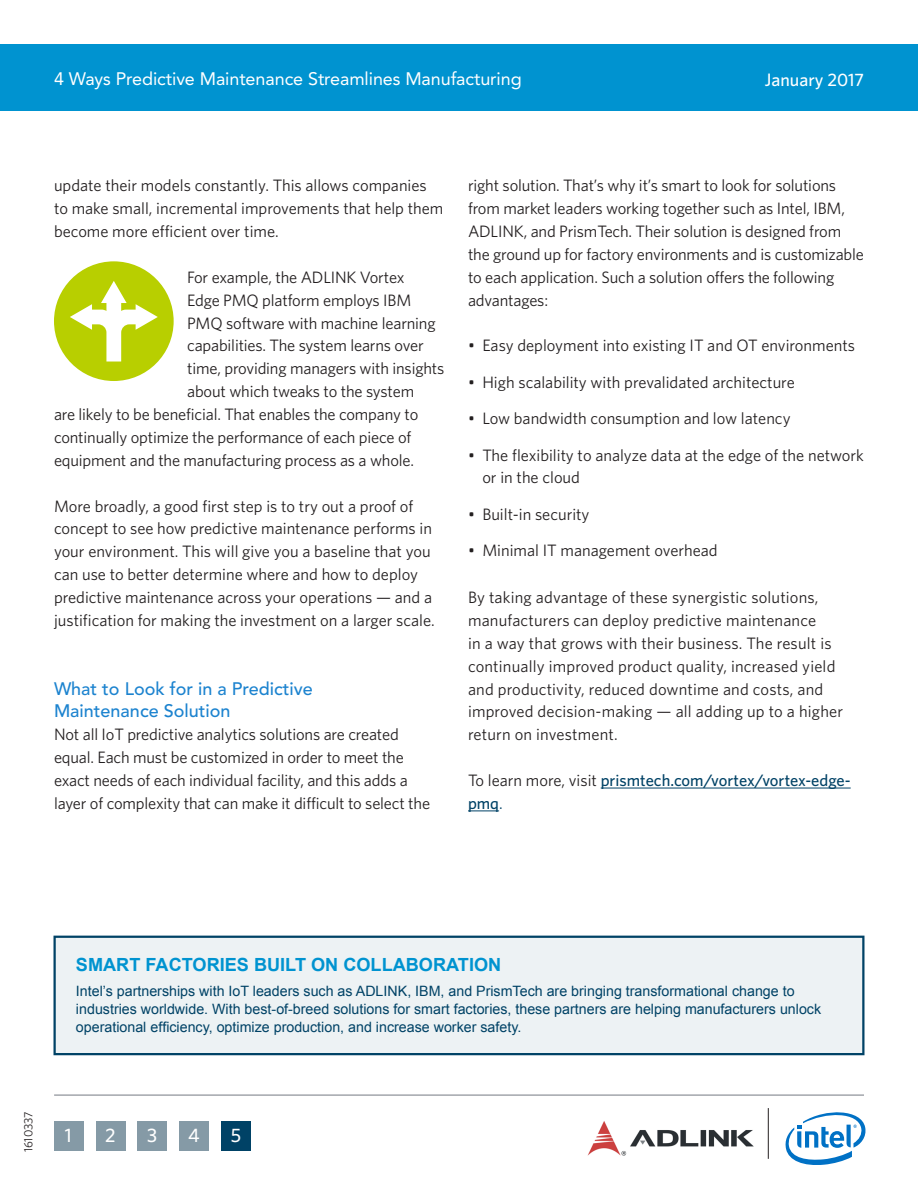
<style>
.page{position:relative;width:918px;height:1188px;background:#fff}
.page>*{position:absolute;margin:0;border:0;box-sizing:border-box;transform-origin:0 0}
.Body{font:500 19.5px "Whitney";color:#fff}
.About{font:700 18.15px "Arial";color:#0093d0}
.t1{font:18px "Avenir LT Std";letter-spacing:-.005em;color:#fff}
.SUBHED_New{font:500 18px/22.8px "Avenir LT Std";color:#1c83cf}
.t2{font:500 18px "Whitney";color:#fff}
.Body-2{font:16.5px/22.8px "Whitney";letter-spacing:-.01em;color:#231f20}
.Body-3{font:16.5px/22.8px "Whitney";letter-spacing:.01em;color:#231f20}
.About_body{font:500 16.5px/22.8px "Whitney";color:#004266}
.About_body-2{font:14.25px/18px "Arial";color:#004266}
.t3{font:12px "Whitney";letter-spacing:-.005em;color:#231f20}
.s1{font-weight:400;color:#231f20}
.s2{font-weight:400}
</style>
<div class="page">
<hr style="left:601px;top:788px;width:250px;height:1px;background:#004266">
<hr style="left:468px;top:811px;width:31px;height:1px;background:#004266">
<hr style="left:54px;top:1094px;width:810px;height:2px;background:#a3a6ac">
<div style="left:54px;top:1122px;width:29px;height:29px;background:#859aa6"></div>
<div style="left:96px;top:1122px;width:29px;height:29px;background:#859aa6"></div>
<div style="left:138px;top:1122px;width:29px;height:29px;background:#859aa6"></div>
<div style="left:180px;top:1122px;width:29px;height:29px;background:#859aa6"></div>
<div style="left:221px;top:1122px;width:30px;height:29px;background:#004266"></div>
<div style="left:0;top:44px;width:918px;height:67px;background:#0093d0"></div>
<img style="left:587px;top:1121px;width:167px;height:35px">
<svg style="left:785px;top:1112px;width:81px;height:53px"></svg>
<hr style="left:768px;top:1108px;width:1px;height:51px;background:#231f20">
<div style="left:54px;top:261px;width:120px;height:120px;background:#b8cf00;border-radius:50%"></div>
<svg style="left:70px;top:281px;width:88px;height:81px"></svg>
<div style="left:55px;top:937px;width:808px;height:117px;background:#edf2f4"></div>
<div style="left:53px;top:936px;width:812px;height:119px;border:2px solid #004266"></div>
<p class="t1" style="left:54px;top:68px;width:469px">4 Ways Predictive Maintenance Streamlines Manufacturing</p>
<p class="t2" style="left:765px;top:69px;width:101px">January 2017</p>
<p class="Body-2" style="left:54px;top:174px;width:391px">update their models constantly. This allows companies to make small, incremental improvements that help them become more efficient over time.</p>
<p class="Body-2" style="left:187px;top:265px;width:219px">For example, the ADLINK Vortex</p>
<p class="Body-2" style="left:187px;top:288px;width:226px">Edge PMQ platform employs IBM</p>
<p class="Body-2" style="left:187px;top:311px;width:250px">PMQ software with machine learning</p>
<p class="Body-2" style="left:187px;top:334px;width:238px">capabilities. The system learns over</p>
<p class="Body-2" style="left:187px;top:357px;width:259px">time, providing managers with insights</p>
<p class="Body-2" style="left:187px;top:380px;width:229px">about which tweaks to the system</p>
<p class="Body-2" style="left:54px;top:403px;width:366px">are likely to be beneficial. That enables the company to</p>
<p class="Body-2" style="left:54px;top:425px;width:359px">continually optimize the performance of each piece of</p>
<p class="Body-2" style="left:54px;top:448px;width:362px">equipment and the manufacturing process as a whole.</p>
<p class="Body-2" style="left:54px;top:494px;width:382px">More broadly, a good first step is to try out a proof of concept to see how predictive maintenance performs in your environment. This will give you a baseline that you can use to better determine where and how to deploy predictive maintenance across your operations — and a justification for making the investment on a larger scale.</p>
<p class="SUBHED_New" style="left:54px;top:677px;width:260px">What to Look for in a Predictive<br>Maintenance Solution</p>
<p class="Body-2" style="left:54px;top:723px;width:378px">Not all IoT predictive analytics solutions are created equal. Each must be customized in order to meet the exact needs of each individual facility, and this adds a layer of complexity that can make it difficult to select the</p>
<p class="Body-2" style="left:468px;top:174px;width:397px">right solution. That’s why it’s smart to look for solutions from market leaders working together such as Intel, IBM, ADLINK, and PrismTech. Their solution is designed from the ground up for factory environments and is customizable to each application. Such a solution offers the following advantages:</p>
<p class="Body-2" style="left:468px;top:334px;width:389px">• Easy deployment into existing IT and OT environments</p>
<p class="Body-2" style="left:468px;top:370px;width:328px">• High scalability with prevalidated architecture</p>
<p class="Body-2" style="left:468px;top:407px;width:324px">• Low bandwidth consumption and low latency</p>
<p class="Body-2" style="left:482px;top:443px;width:383px;text-indent:-14px">• The flexibility to analyze data at the edge of the network or in the cloud</p>
<p class="Body-2" style="left:468px;top:502px;width:123px">• Built-in security</p>
<p class="Body-2" style="left:468px;top:539px;width:251px">• Minimal IT management overhead</p>
<p class="Body-3" style="left:468px;top:586px;width:377px">By taking advantage of these synergistic solutions, manufacturers can deploy predictive maintenance<br>in a way that grows with their business. The result is continually improved product quality, increased yield and productivity, reduced downtime and costs, and improved decision-making — all adding up to a higher return on investment.</p>
<p class="About_body" style="left:468px;top:768px;width:384px"><span class="s1">To learn more, visit</span> prismtech.com/vortex/vortex-edge&shy;pmq<span class="s2">.</span></p>
<p class="t3" style="left:21px;top:1152px;width:43px;rotate:-90deg">1610337</p>
<p class="About" style="left:76px;top:953px;width:427px">SMART FACTORIES BUILT ON COLLABORATION</p>
<p class="About_body-2" style="left:76px;top:982px;width:747px">Intel’s partnerships with IoT leaders such as ADLINK, IBM, and PrismTech are bringing transformational change to industries worldwide. With best-of-breed solutions for smart factories, these partners are helping manufacturers unlock operational efficiency, optimize production, and increase worker safety.</p>
<p class="Body" style="left:65px;top:1124px;width:8px">1</p>
<p class="Body" style="left:105px;top:1124px;width:12px">2</p>
<p class="Body" style="left:147px;top:1124px;width:12px">3</p>
<p class="Body" style="left:188px;top:1124px;width:13px">4</p>
<p class="Body" style="left:231px;top:1124px;width:12px">5</p>
</div>
